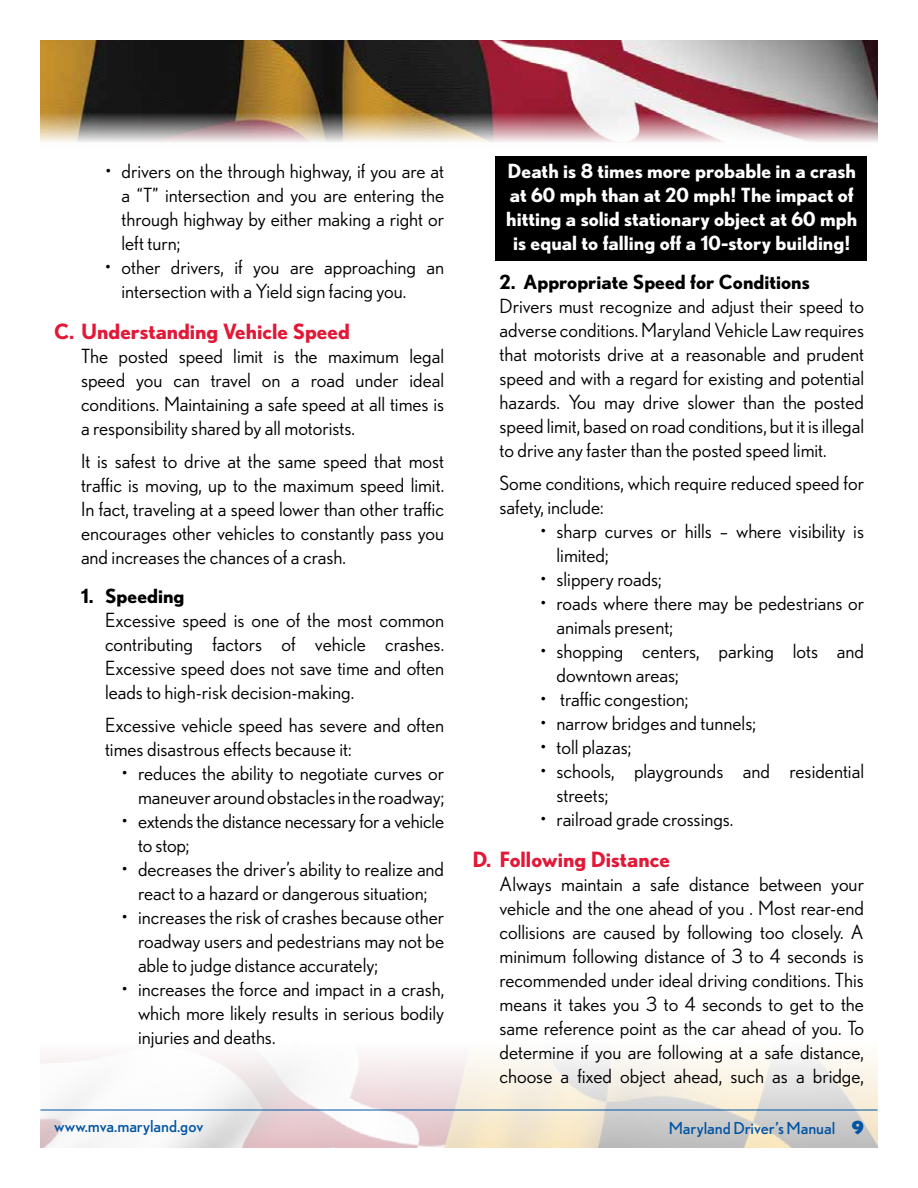
<style>
.page{position:relative;width:918px;height:1188px;background:#fff}
.page>*{position:absolute;margin:0;border:0;box-sizing:border-box;transform-origin:0 0}
.t1{font:700 21px "Nobel";color:#e31837}
.t2{font:19.5px/24px "Nobel";color:#000;text-align:justify}
.t3{font:700 19.5px/24px "Nobel";color:#fff;text-align:center}
.t4{font:700 19.5px "Nobel";color:#000}
.t5{font:16.5px "Nobel";color:#0054a4}
.s1{font-weight:900;font-size:18px}
</style>
<div class="page">
<img style="left:40px;top:40px;width:838px;height:102px">
<img style="left:40px;top:1055px;width:838px;height:93px">
<hr style="left:40px;top:1110px;width:838px;height:1px;background:#0054a4">
<div style="left:495px;top:156px;width:372px;height:104px;background:#000"></div>
<p class="t2" style="left:122px;top:159px;width:324px;text-indent:-16px">• drivers on the through highway, if you are at a “T” intersection and you are entering the through highway by either making a right or left turn;</p>
<p class="t2" style="left:121px;top:255px;width:324px;text-indent:-16px">• other drivers, if you are approaching an intersection with a Yield sign facing you.</p>
<p class="t1" style="left:54px;top:319px;width:297px">C. Understanding Vehicle Speed</p>
<p class="t2" style="left:81px;top:344px;width:365px">The posted speed limit is the maximum legal speed you can travel on a road under ideal conditions. Maintaining a safe speed at all times is a responsibility shared by all motorists.</p>
<p class="t2" style="left:81px;top:449px;width:365px">It is safest to drive at the same speed that most traffic is moving, up to the maximum speed limit.<br>In fact, traveling at a speed lower than other traffic encourages other vehicles to constantly pass you and increases the chances of a crash.</p>
<p class="t4" style="left:81px;top:585px;width:105px">1. Speeding</p>
<p class="t2" style="left:105px;top:608px;width:341px">Excessive speed is one of the most common contributing factors of vehicle crashes.<br>Excessive speed does not save time and often leads to high-risk decision-making.</p>
<p class="t2" style="left:105px;top:713px;width:341px">Excessive vehicle speed has severe and often times disastrous effects because it:</p>
<p class="t2" style="left:122px;top:761px;width:324px;text-align:right">• reduces the ability to negotiate curves or maneuver around obstacles in the roadway;</p>
<p class="t2" style="left:138px;top:809px;width:308px;text-indent:-16px">• extends the distance necessary for a vehicle to stop;</p>
<p class="t2" style="left:122px;top:857px;width:324px;text-align:center">• decreases the driver’s ability to realize and react to a hazard or dangerous situation;</p>
<p class="t2" style="left:138px;top:905px;width:308px;text-indent:-16px">• increases the risk of crashes because other roadway users and pedestrians may not be able to judge distance accurately;</p>
<p class="t2" style="left:138px;top:977px;width:308px;text-indent:-16px">• increases the force and impact in a crash, which more likely results in serious bodily injuries and deaths.</p>
<p class="t3" style="left:506px;top:158px;width:352px">Death is 8 times more probable in a crash at 60 mph than at 20 mph! The impact of hitting a solid stationary object at 60 mph is equal to falling off a 10-story building!</p>
<p class="t4" style="left:500px;top:271px;width:312px">2. Appropriate Speed for Conditions</p>
<p class="t2" style="left:500px;top:294px;width:366px">Drivers must recognize and adjust their speed to adverse conditions. Maryland Vehicle Law requires that motorists drive at a reasonable and prudent speed and with a regard for existing and potential hazards. You may drive slower than the posted speed limit, based on road conditions, but it is illegal to drive any faster than the posted speed limit.</p>
<p class="t2" style="left:500px;top:471px;width:366px">Some conditions, which require reduced speed for safety, include:</p>
<p class="t2" style="left:557px;top:519px;width:309px;text-indent:-16px">• sharp curves or hills – where visibility is limited;</p>
<p class="t2" style="left:540px;top:567px;width:123px">• slippery roads;</p>
<p class="t2" style="left:557px;top:591px;width:309px;text-indent:-16px">• roads where there may be pedestrians or animals present;</p>
<p class="t2" style="left:557px;top:639px;width:309px;text-indent:-16px">• shopping centers, parking lots and downtown areas;</p>
<p class="t2" style="left:540px;top:687px;width:150px">• traffic congestion;</p>
<p class="t2" style="left:540px;top:711px;width:217px">• narrow bridges and tunnels;</p>
<p class="t2" style="left:540px;top:735px;width:93px">• toll plazas;</p>
<p class="t2" style="left:557px;top:759px;width:309px;text-indent:-16px">• schools, playgrounds and residential streets;</p>
<p class="t2" style="left:540px;top:807px;width:195px">• railroad grade crossings.</p>
<p class="t1" style="left:472px;top:847px;width:199px">D. Following Distance</p>
<p class="t2" style="left:500px;top:872px;width:366px">Always maintain a safe distance between your vehicle and the one ahead of you . Most rear-end collisions are caused by following too closely. A minimum following distance of 3 to 4 seconds is recommended under ideal driving conditions. This means it takes you 3 to 4 seconds to get to the same reference point as the car ahead of you. To determine if you are following at a safe distance, choose a fixed object ahead, such as a bridge,</p>
<p class="t5" style="left:54px;top:1117px;width:151px">www.mva.maryland.gov</p>
<p class="t5" style="left:669px;top:1118px;width:197px">Maryland Driver’s Manual <span class="s1">9</span></p>
</div>
